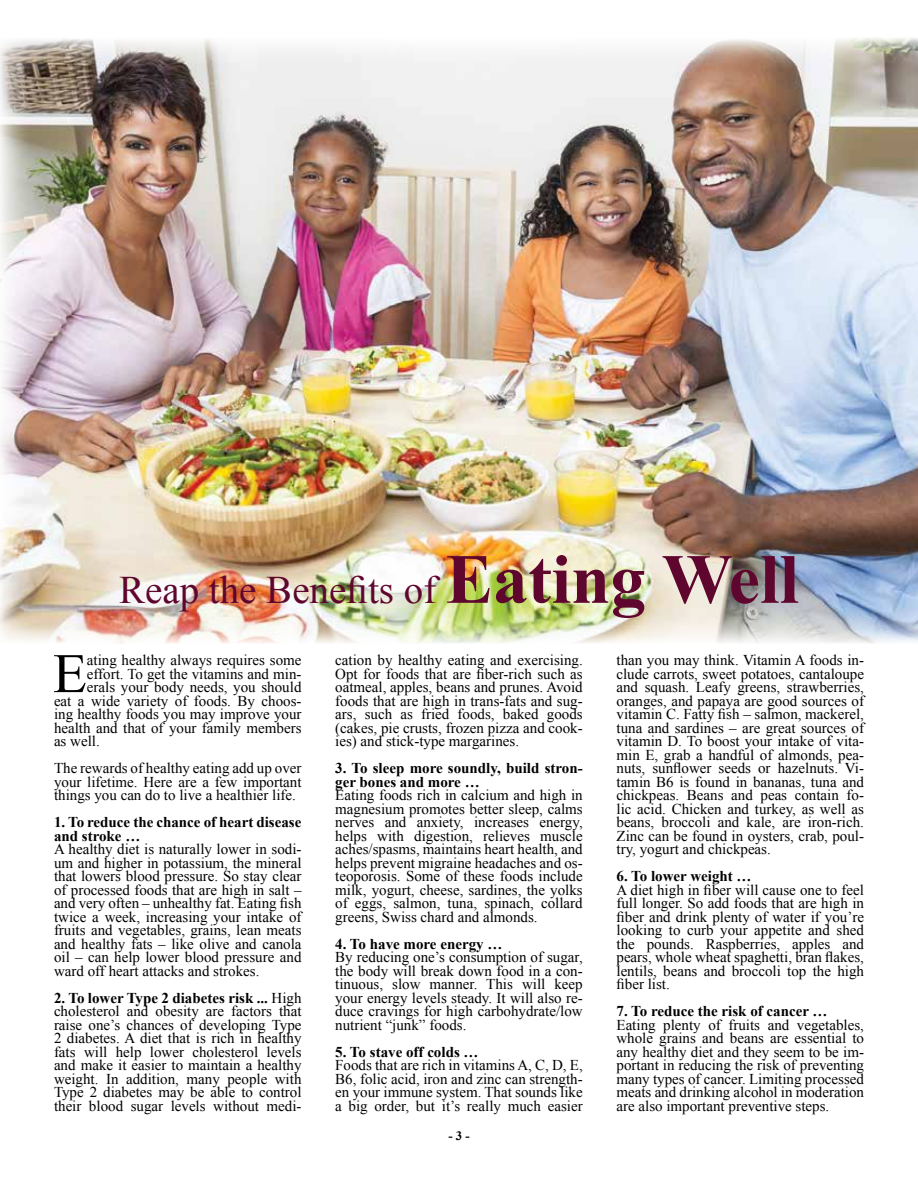
<style>
.page{position:relative;width:918px;height:1188px;background:#fff}
.page>*{position:absolute;margin:0;border:0;box-sizing:border-box;transform-origin:0 0}
.t1{font:55.8px "Times New Roman";color:#000}
.t2{font:39px "Times New Roman";color:#5f062e}
.t3{font:15px/13.5px "Times New Roman";color:#000;text-align:justify}
.t4{font:700 15px/13.5px "Times New Roman";color:#000}
.t5{font:700 12.75px "Times New Roman";color:#000}
.s1{font-weight:700;font-size:70.5px}
.s2{font-weight:700}
</style>
<div class="page">
<img style="left:0;top:38px;width:918px;height:605px">
<h2 class="t2" style="left:119px;top:564px;width:681px">Reap the Benefits of <span class="s1">Eating Well</span></h2>
<h1 class="t1" style="left:53px;top:636px;width:36px">E</h1>
<p class="t3" style="left:87px;top:653px;width:216px">ating healthy always requires some</p>
<p class="t3" style="left:87px;top:667px;width:216px">effort. To get the vitamins and min-</p>
<p class="t3" style="left:87px;top:680px;width:216px">erals your body needs, you should</p>
<p class="t3" style="left:54px;top:694px;width:249px">eat a wide variety of foods. By choos-</p>
<p class="t3" style="left:54px;top:707px;width:249px">ing healthy foods you may improve your</p>
<p class="t3" style="left:54px;top:721px;width:249px">health and that of your family members</p>
<p class="t3" style="left:54px;top:734px;width:47px">as well.</p>
<p class="t3" style="left:54px;top:761px;width:249px">The rewards of healthy eating add up over your lifetime. Here are a few important things you can do to live a healthier life.</p>
<p class="t4" style="left:54px;top:815px;width:249px">1. To reduce the chance of heart disease and stroke …</p>
<p class="t3" style="left:54px;top:842px;width:249px">A healthy diet is naturally lower in sodi&shy;um and higher in potassium, the mineral that lowers blood pressure. So stay clear of processed foods that are high in salt – and very often – unhealthy fat. Eating fish twice a week, increasing your intake of fruits and vegetables, grains, lean meats and healthy fats – like olive and canola oil – can help lower blood pressure and ward off heart attacks and strokes.</p>
<p class="t3" style="left:54px;top:991px;width:249px"><span class="s2">2. To lower Type 2 diabetes risk ...</span> High cholesterol and obesity are factors that raise one’s chances of developing Type 2 diabetes. A diet that is rich in healthy fats will help lower cholesterol levels and make it easier to maintain a healthy weight. In addition, many people with Type 2 diabetes may be able to control their blood sugar levels without medi-</p>
<p class="t3" style="left:335px;top:653px;width:249px">cation by healthy eating and exercising.<br>Opt for foods that are fiber-rich such as oatmeal, apples, beans and prunes. Avoid foods that are high in trans-fats and sug&shy;ars, such as fried foods, baked goods (cakes, pie crusts, frozen pizza and cook&shy;ies) and stick-type margarines.</p>
<p class="t4" style="left:335px;top:761px;width:249px">3. To sleep more soundly, build stron&shy;ger bones and more …</p>
<p class="t3" style="left:335px;top:788px;width:249px">Eating foods rich in calcium and high in magnesium promotes better sleep, calms nerves and anxiety, increases energy, helps with digestion, relieves muscle aches/spasms, maintains heart health, and helps prevent migraine headaches and os&shy;teoporosis. Some of these foods include milk, yogurt, cheese, sardines, the yolks of eggs, salmon, tuna, spinach, collard greens, Swiss chard and almonds.</p>
<p class="t4" style="left:335px;top:936px;width:169px">4. To have more energy …</p>
<p class="t3" style="left:335px;top:950px;width:249px">By reducing one’s consumption of sugar, the body will break down food in a con&shy;tinuous, slow manner. This will keep your energy levels steady. It will also re&shy;duce cravings for high carbohydrate/low nutrient “junk” foods.</p>
<p class="t4" style="left:335px;top:1044px;width:145px">5. To stave off colds …</p>
<p class="t3" style="left:335px;top:1058px;width:249px">Foods that are rich in vitamins A, C, D, E, B6, folic acid, iron and zinc can strength&shy;en your immune system. That sounds like a big order, but it’s really much easier</p>
<p class="t5" style="left:448px;top:1127px;width:23px">- 3 -</p>
<p class="t3" style="left:617px;top:653px;width:249px">than you may think. Vitamin A foods in&shy;clude carrots, sweet potatoes, cantaloupe and squash. Leafy greens, strawberries, oranges, and papaya are good sources of vitamin C. Fatty fish – salmon, mackerel, tuna and sardines – are great sources of vitamin D. To boost your intake of vita&shy;min E, grab a handful of almonds, pea&shy;nuts, sunflower seeds or hazelnuts. Vi&shy;tamin B6 is found in bananas, tuna and chickpeas. Beans and peas contain fo&shy;lic acid. Chicken and turkey, as well as beans, broccoli and kale, are iron-rich.<br>Zinc can be found in oysters, crab, poul&shy;try, yogurt and chickpeas.</p>
<p class="t4" style="left:617px;top:869px;width:137px">6. To lower weight …</p>
<p class="t3" style="left:617px;top:883px;width:249px">A diet high in fiber will cause one to feel full longer. So add foods that are high in fiber and drink plenty of water if you’re looking to curb your appetite and shed the pounds. Raspberries, apples and pears, whole wheat spaghetti, bran flakes, lentils, beans and broccoli top the high fiber list.</p>
<p class="t4" style="left:617px;top:1004px;width:213px">7. To reduce the risk of cancer …</p>
<p class="t3" style="left:617px;top:1018px;width:249px">Eating plenty of fruits and vegetables, whole grains and beans are essential to any healthy diet and they seem to be im&shy;portant in reducing the risk of preventing many types of cancer. Limiting processed meats and drinking alcohol in moderation are also important preventive steps.</p>
</div>
